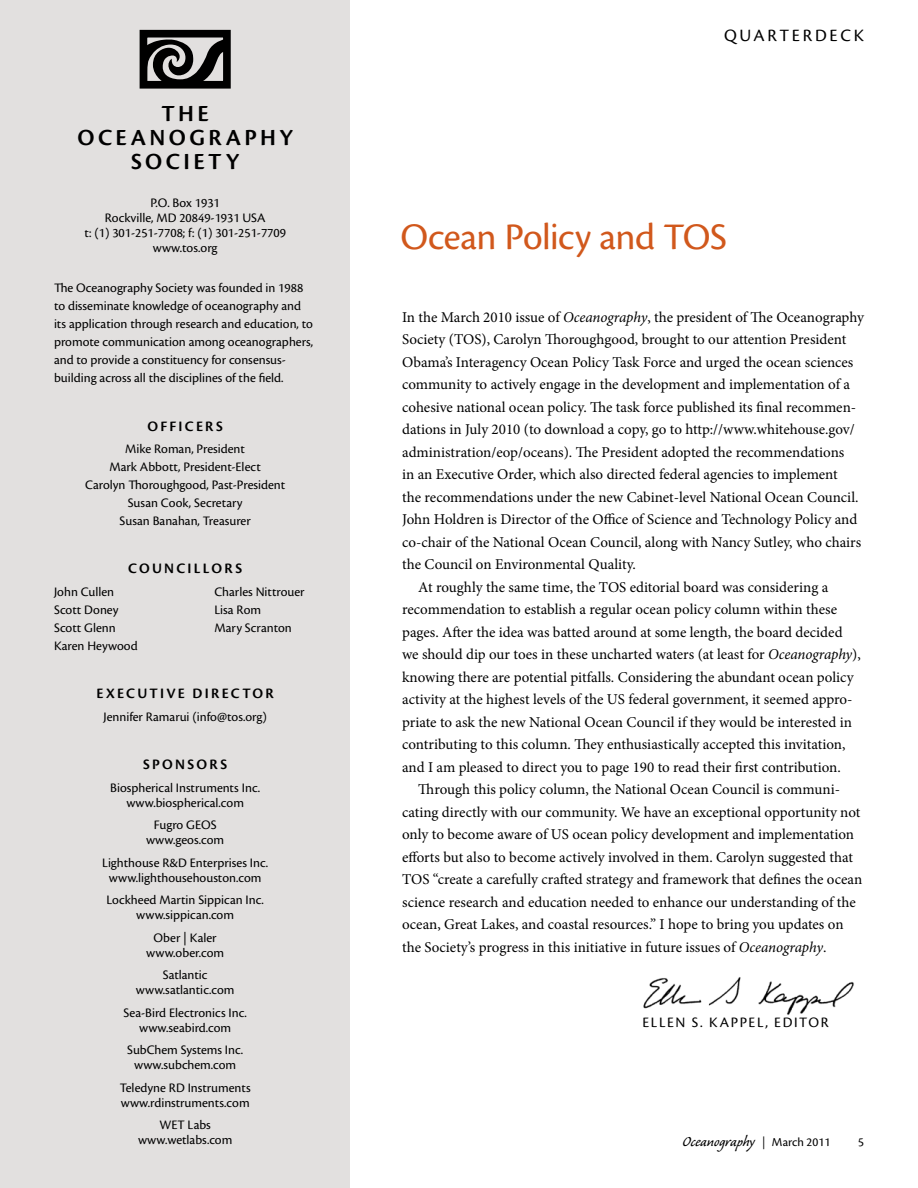
<style>
.page{position:relative;width:918px;height:1188px;background:#fff}
.page>*{position:absolute;margin:0;border:0;box-sizing:border-box;transform-origin:0 0}
.t1{font:39px "Cronos Pro";letter-spacing:-.015em;color:#d1581c}
.t2{font:600 24px/24px "Cronos Pro";letter-spacing:.145em;color:#000;text-align:center}
.t3{font:18px "Caliban";color:#000}
.t4{font:18px "Cronos Pro";letter-spacing:.15em;color:#000}
.t5{font:15px "Minion Pro";color:#000}
.t6{font:600 15px "Cronos Pro";letter-spacing:.15em;color:#000}
.t7{font:15px "Cronos Pro";letter-spacing:.11em;color:#000}
.t8{font:13.5px/15px "Cronos Pro";color:#000;text-align:center}
.t9{font:12.75px "Cronos Pro";color:#000}
.s1{font-style:italic}
.s2{font-family:"Minion Pro";font-size:12.75px}
.s3{font-family:"Cronos Pro";font-size:12.75px}
</style>
<div class="page">
<img style="left:643px;top:977px;width:211px;height:38px">
<div style="left:0;top:0;width:349px;height:1188px;background:#e2e0df"></div>
<svg style="left:149px;top:39px;width:73px;height:41px"></svg>
<div style="left:140px;top:30px;width:91px;height:59px;border:8px solid #000"></div>
<h2 class="t2" style="left:77px;top:102px;width:217px">THE<br>OCEANOGRAPHY<br>SOCIETY</h2>
<p class="t8" style="left:84px;top:195px;width:203px">P.O. Box 1931<br>Rockville, MD 20849-1931 USA<br>t: (1) 301-251-7708; f: (1) 301-251-7709 www.tos.org</p>
<p class="t8" style="left:54px;top:279px;width:261px;line-height:18px;text-align:left">The Oceanography Society was founded in 1988 to disseminate knowledge of oceanography and its application through research and education, to promote communication among oceanographers, and to provide a constituency for consensus&shy;building across all the disciplines of the field.</p>
<p class="t6" style="left:147px;top:417px;width:77px">OFFICERS</p>
<p class="t8" style="left:85px;top:440px;width:202px;line-height:18px">Mike Roman, President<br>Mark Abbott, President-Elect<br>Carolyn Thoroughgood, Past-President<br>Susan Cook, Secretary<br>Susan Banahan, Treasurer</p>
<p class="t6" style="left:128px;top:560px;width:115px">COUNCILLORS</p>
<p class="t8" style="left:54px;top:584px;width:62px">John Cullen</p>
<p class="t8" style="left:215px;top:584px;width:92px">Charles Nittrouer</p>
<p class="t8" style="left:54px;top:602px;width:66px">Scott Doney</p>
<p class="t8" style="left:215px;top:602px;width:48px">Lisa Rom</p>
<p class="t8" style="left:54px;top:620px;width:63px">Scott Glenn</p>
<p class="t8" style="left:215px;top:620px;width:79px">Mary Scranton</p>
<p class="t8" style="left:54px;top:638px;width:85px">Karen Heywood</p>
<p class="t6" style="left:97px;top:685px;width:179px">EXECUTIVE DIRECTOR</p>
<p class="t8" style="left:103px;top:709px;width:165px">Jennifer Ramarui (info@tos.org)</p>
<p class="t6" style="left:143px;top:756px;width:85px">SPONSORS</p>
<p class="t8" style="left:110px;top:780px;width:151px">Biospherical Instruments Inc. www.biospherical.com</p>
<p class="t8" style="left:146px;top:817px;width:80px">Fugro GEOS www.geos.com</p>
<p class="t8" style="left:102px;top:855px;width:167px">Lighthouse R&amp;D Enterprises Inc. www.lighthousehouston.com</p>
<p class="t8" style="left:106px;top:892px;width:159px">Lockheed Martin Sippican Inc. www.sippican.com</p>
<p class="t8" style="left:146px;top:930px;width:79px">Ober | Kaler www.ober.com</p>
<p class="t8" style="left:136px;top:967px;width:100px">Satlantic www.satlantic.com</p>
<p class="t8" style="left:124px;top:1005px;width:125px">Sea-Bird Electronics Inc. www.seabird.com</p>
<p class="t8" style="left:127px;top:1042px;width:117px">SubChem Systems Inc. www.subchem.com</p>
<p class="t8" style="left:120px;top:1080px;width:132px;text-align:left">Teledyne RD Instruments www.rdinstruments.com</p>
<p class="t8" style="left:138px;top:1117px;width:96px">WET Labs www.wetlabs.com</p>
<p class="t4" style="left:724px;top:25px;width:141px">Quarterdeck</p>
<h1 class="t1" style="left:401px;top:214px;width:328px">Ocean Policy and TOS</h1>
<p class="t5" style="left:402px;top:307px;width:463px">In the March 2010 issue of <span class="s1">Oceanography</span>, the president of The Oceanography</p>
<p class="t5" style="left:402px;top:330px;width:446px">Society (TOS), Carolyn Thoroughgood, brought to our attention President</p>
<p class="t5" style="left:402px;top:352px;width:453px">Obama’s Interagency Ocean Policy Task Force and urged the ocean sciences</p>
<p class="t5" style="left:402px;top:375px;width:449px">community to actively engage in the development and implementation of a</p>
<p class="t5" style="left:402px;top:397px;width:456px">cohesive national ocean policy. The task force published its final recommen-</p>
<p class="t5" style="left:402px;top:420px;width:454px">dations in July 2010 (to download a copy, go to http://www.whitehouse.gov/</p>
<p class="t5" style="left:402px;top:442px;width:444px">administration/eop/oceans). The President adopted the recommendations</p>
<p class="t5" style="left:402px;top:465px;width:437px">in an Executive Order, which also directed federal agencies to implement</p>
<p class="t5" style="left:402px;top:487px;width:458px">the recommendations under the new Cabinet-level National Ocean Council.</p>
<p class="t5" style="left:402px;top:510px;width:457px">John Holdren is Director of the Office of Science and Technology Policy and</p>
<p class="t5" style="left:402px;top:532px;width:461px">co-chair of the National Ocean Council, along with Nancy Sutley, who chairs</p>
<p class="t5" style="left:402px;top:555px;width:235px">the Council on Environmental Quality.</p>
<p class="t5" style="left:418px;top:577px;width:412px">At roughly the same time, the TOS editorial board was considering a</p>
<p class="t5" style="left:402px;top:600px;width:437px">recommendation to establish a regular ocean policy column within these</p>
<p class="t5" style="left:402px;top:622px;width:442px">pages. After the idea was batted around at some length, the board decided</p>
<p class="t5" style="left:402px;top:645px;width:460px">we should dip our toes in these uncharted waters (at least for <span class="s1">Oceanography</span>),</p>
<p class="t5" style="left:402px;top:667px;width:453px">knowing there are potential pitfalls. Considering the abundant ocean policy</p>
<p class="t5" style="left:402px;top:690px;width:452px">activity at the highest levels of the US federal government, it seemed appro-</p>
<p class="t5" style="left:402px;top:712px;width:451px">priate to ask the new National Ocean Council if they would be interested in</p>
<p class="t5" style="left:402px;top:735px;width:445px">contributing to this column. They enthusiastically accepted this invitation,</p>
<p class="t5" style="left:402px;top:757px;width:440px">and I am pleased to direct you to page 190 to read their first contribution.</p>
<p class="t5" style="left:418px;top:780px;width:423px">Through this policy column, the National Ocean Council is communi-</p>
<p class="t5" style="left:402px;top:802px;width:460px">cating directly with our community. We have an exceptional opportunity not</p>
<p class="t5" style="left:402px;top:825px;width:453px">only to become aware of US ocean policy development and implementation</p>
<p class="t5" style="left:402px;top:847px;width:452px">efforts but also to become actively involved in them. Carolyn suggested that</p>
<p class="t5" style="left:402px;top:870px;width:462px">TOS “create a carefully crafted strategy and framework that defines the ocean</p>
<p class="t5" style="left:402px;top:892px;width:455px">science research and education needed to enhance our understanding of the</p>
<p class="t5" style="left:402px;top:915px;width:443px">ocean, Great Lakes, and coastal resources.” I hope to bring you updates on</p>
<p class="t5" style="left:402px;top:937px;width:426px">the Society’s progress in this initiative in future issues of <span class="s1">Oceanography</span>.</p>
<p class="t7" style="left:643px;top:1014px;width:188px">Ellen S. Kappel, Editor</p>
<p class="t3" style="left:683px;top:1132px;width:149px">Oceanography <span class="s2">|</span> <span class="s3">March 2011</span></p>
<p class="t9" style="left:858px;top:1134px;width:7px">5</p>
</div>
